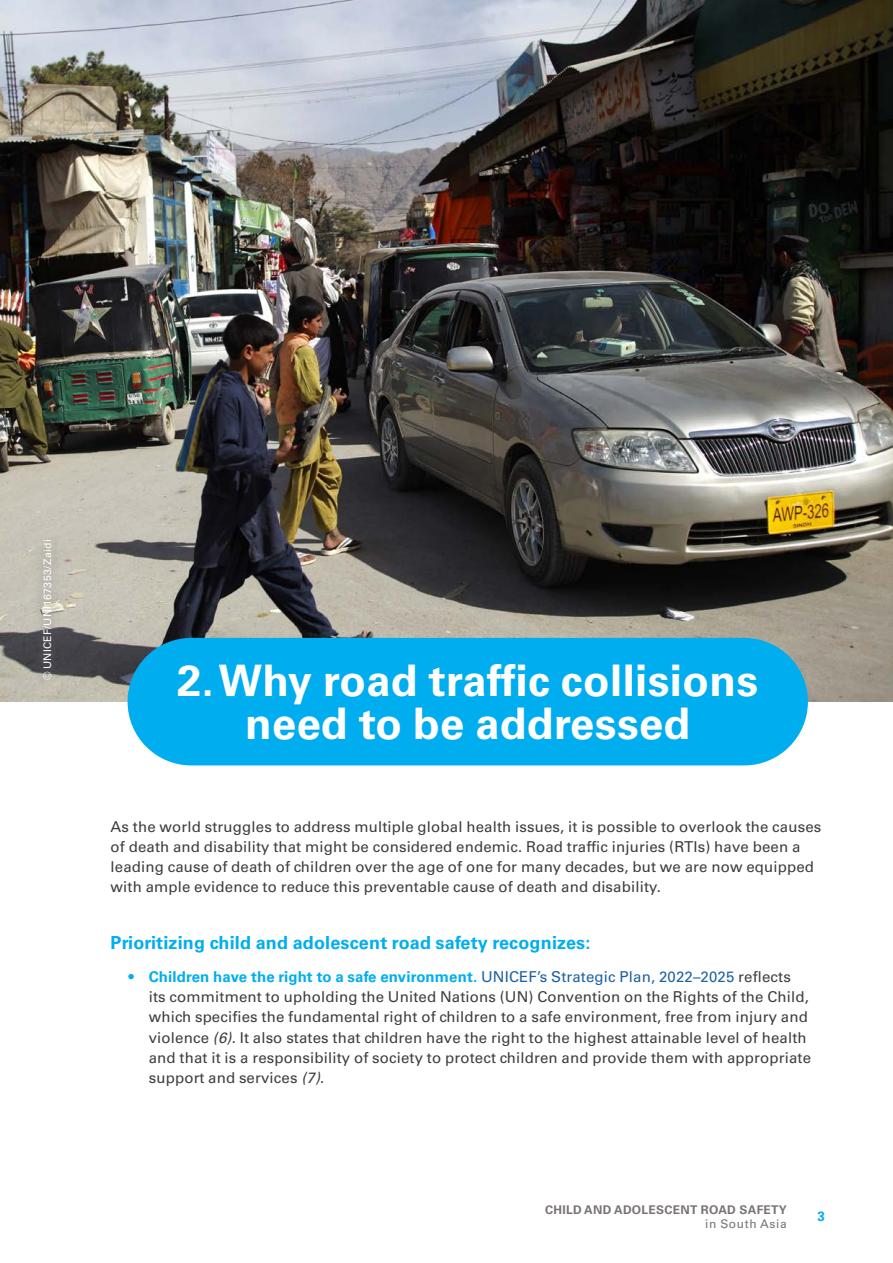
<style>
.page{position:relative;width:893px;height:1263px;background:#fff}
.page>*{position:absolute;margin:0;border:0;box-sizing:border-box;transform-origin:0 0}
.Body_Copy{font:700 43.5px/43.5px "Univers LT Std";letter-spacing:.01em;color:#fff;text-align:center}
.Body_Copy-2{font:700 18px "Univers LT Std";letter-spacing:.01em;color:#00aeef}
.Body_Copy-3{font:15px/20.2px "Univers LT Std";letter-spacing:.01em;color:#3e3e3f}
.t1{font:700 13.5px "Univers LT Std";color:#00aeef}
.t2{font:700 12px "Univers LT Std";letter-spacing:.025em;color:#797377}
.t3{font:12px "Univers LT Std";letter-spacing:.05em;color:#797377}
.Body_Copy-4{font:10.5px "Univers LT Std";letter-spacing:.03em;color:#fff}
.s1{font-weight:300;color:#00aeef}
.s2{font-weight:700;color:#00aeef}
.s3{color:#1c61a1}
.s4{font-style:italic}
</style>
<div class="page">
<img style="left:0;top:0;width:893px;height:702px">
<div style="left:31px;top:528px;width:31px;height:163px;background:#797377;opacity:.75"></div>
<div style="left:128px;top:638px;width:680px;height:127px;background:#00aeef;border-radius:64px"></div>
<p class="Body_Copy-4" style="left:41px;top:680px;width:143px;rotate:-90deg">© UNICEF/UNI167353/Zaidi</p>
<p class="Body_Copy" style="left:177px;top:659px;width:582px">2. Why road traffic collisions need to be addressed</p>
<p class="Body_Copy-3" style="left:111px;top:816px;width:712px">As the world struggles to address multiple global health issues, it is possible to overlook the causes of death and disability that might be considered endemic. Road traffic injuries (RTIs) have been a leading cause of death of children over the age of one for many decades, but we are now equipped with ample evidence to reduce this preventable cause of death and disability.</p>
<p class="Body_Copy-2" style="left:111px;top:932px;width:481px">Prioritizing child and adolescent road safety recognizes:</p>
<p class="Body_Copy-3" style="left:149px;top:966px;width:664px;text-indent:-21px"><span class="s1">•</span> <span class="s2">Children have the right to a safe environment.</span> <span class="s3">UNICEF’s Strategic Plan, 2022–2025</span> reflects its commitment to upholding the United Nations (UN) Convention on the Rights of the Child, which specifies the fundamental right of children to a safe environment, free from injury and violence <span class="s4">(6)</span>. It also states that children have the right to the highest attainable level of health and that it is a responsibility of society to protect children and provide them with appropriate support and services <span class="s4">(7)</span>.</p>
<p class="t2" style="left:545px;top:1203px;width:243px">CHILD AND ADOLESCENT ROAD SAFETY</p>
<p class="t3" style="left:705px;top:1216px;width:83px">in South Asia</p>
<p class="t1" style="left:817px;top:1208px;width:9px">3</p>
</div>
